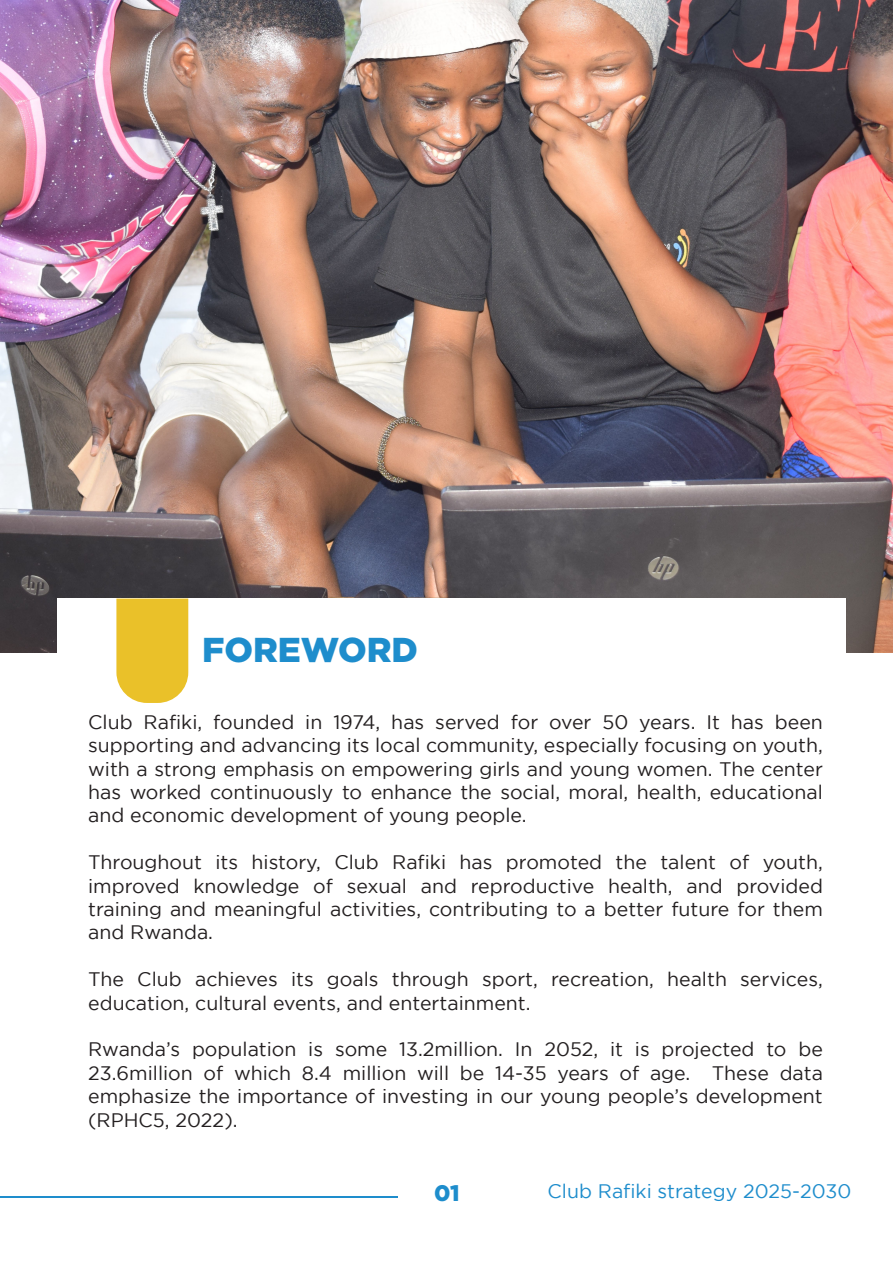
<style>
.page{position:relative;width:893px;height:1263px;background:#fff}
.page>*{position:absolute;margin:0;border:0;box-sizing:border-box;transform-origin:0 0}
.t1{font:900 34.5px "Gotham";color:#1e8dcc}
.t2{font:900 22.5px "Gotham";color:#1e8dcc}
.t3{font:19.5px/23.4px "Gotham";color:#231f20;text-align:justify}
.t4{font:19.5px "Gotham";color:#1e8dcc}
</style>
<div class="page">
<img style="left:0;top:0;width:893px;height:653px">
<div style="left:58px;top:598px;width:788px;height:531px;background:#fff"></div>
<svg style="left:116px;top:598px;width:72px;height:105px;background:#ebc436"></svg>
<hr style="left:0;top:1196px;width:397px;height:2px;background:#1e8dcc">
<h1 class="t1" style="left:202px;top:630px;width:217px">FOREWORD</h1>
<p class="t3" style="left:88px;top:710px;width:736px">Club Rafiki, founded in 1974, has served for over 50 years. It has been supporting and advancing its local community, especially focusing on youth, with a strong emphasis on empowering girls and young women. The center has worked continuously to enhance the social, moral, health, educational and economic development of young people.</p>
<p class="t3" style="left:88px;top:850px;width:736px">Throughout its history, Club Rafiki has promoted the talent of youth, improved knowledge of sexual and reproductive health, and provided training and meaningful activities, contributing to a better future for them and Rwanda.</p>
<p class="t3" style="left:88px;top:967px;width:736px">The Club achieves its goals through sport, recreation, health services, education, cultural events, and entertainment.</p>
<p class="t3" style="left:88px;top:1037px;width:736px">Rwanda’s population is some 13.2million. In 2052, it is projected to be 23.6million of which 8.4 million will be 14-35 years of age. These data emphasize the importance of investing in our young people’s development (RPHC5, 2022).</p>
<p class="t2" style="left:434px;top:1180px;width:27px">01</p>
<p class="t4" style="left:548px;top:1180px;width:305px">Club Rafiki strategy 2025-2030</p>
</div>
